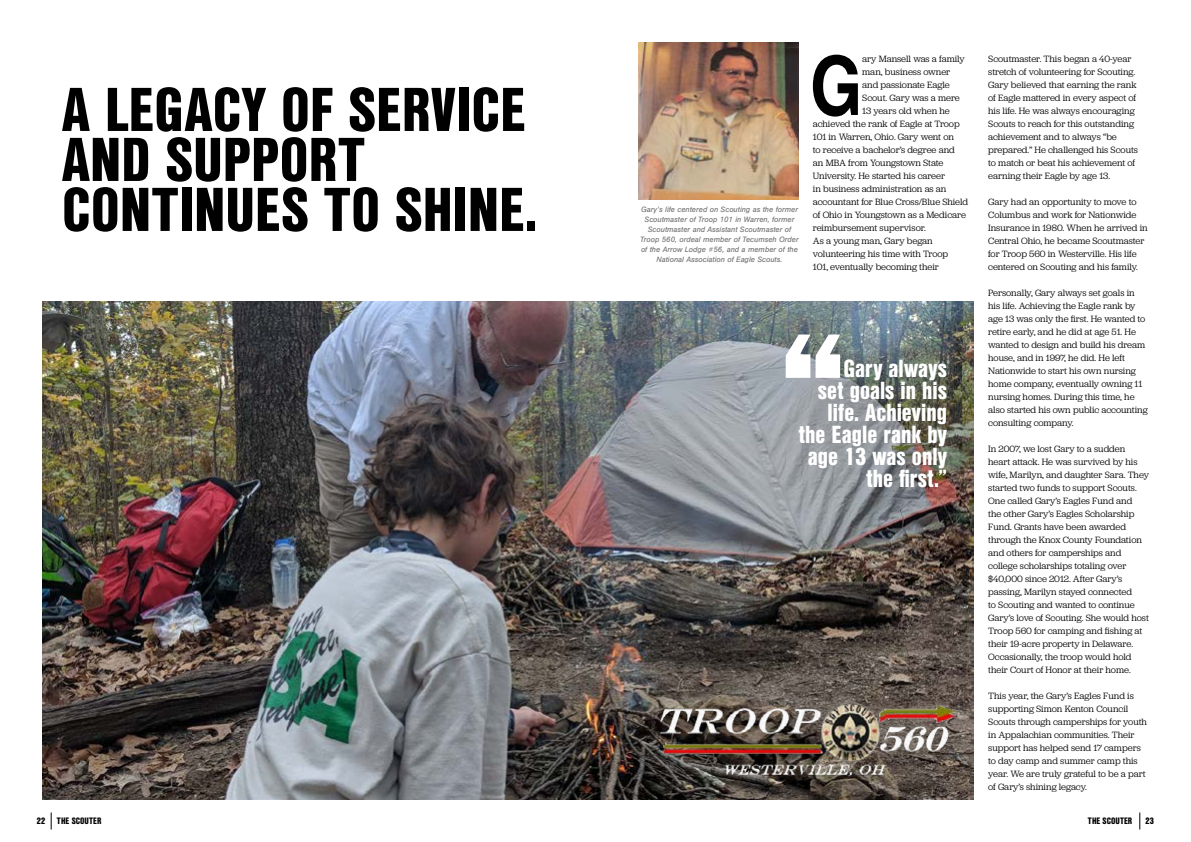
<style>
.page{position:relative;width:1191px;height:842px;background:#fff}
.page>*{position:absolute;margin:0;border:0;box-sizing:border-box;transform-origin:0 0}
.t1{font:700 81.9px "Nimbus San Con L";color:#000}
.t2{font:900 60px/50px "Nimbus San Con L";color:#000}
.t3{font:900 24px/22px "Nimbus San Con L";color:#fff;text-align:right}
.t4{font:9.5px/13px "Jubilat";color:#000}
.t5{font:900 9px "Nimbus San Con L";color:#000}
.t6{font:italic 8px/10px "Nimbus San";color:#6d6e71;text-align:center}
</style>
<div class="page">
<img style="left:43px;top:302px;width:930px;height:497px">
<img style="left:638px;top:43px;width:160px;height:156px">
<img style="left:655px;top:697px;width:300px;height:81px">
<svg style="left:51px;top:812px;width:1px;height:17px"></svg>
<svg style="left:785px;top:334px;width:55px;height:44px"></svg>
<svg style="left:1139px;top:812px;width:1px;height:17px"></svg>
<h2 class="t2" style="left:62px;top:82px;width:476px">A LEGACY OF SERVICE<br>AND SUPPORT<br>CONTINUES TO SHINE.</h2>
<p class="t5" style="left:37px;top:814px;width:10px">22</p>
<p class="t5" style="left:57px;top:814px;width:46px">THE SCOUTER</p>
<p class="t6" style="left:640px;top:204px;width:160px">Gary’s life centered on Scouting as the former Scoutmaster of Troop 101 in Warren, former Scoutmaster and Assistant Scoutmaster of Troop 560, ordeal member of Tecumseh Order of the Arrow Lodge #56, and a member of the National Association of Eagle Scouts.</p>
<h1 class="t1" style="left:810px;top:25px;width:54px">G</h1>
<p class="t4" style="left:862px;top:52px;width:104px">ary Mansell was a family</p>
<p class="t4" style="left:862px;top:65px;width:90px">man, business owner</p>
<p class="t4" style="left:862px;top:78px;width:89px">and passionate Eagle</p>
<p class="t4" style="left:862px;top:91px;width:99px">Scout. Gary was a mere</p>
<p class="t4" style="left:862px;top:104px;width:89px">13 years old when he</p>
<p class="t4" style="left:813px;top:117px;width:148px">achieved the rank of Eagle at Troop</p>
<p class="t4" style="left:813px;top:130px;width:143px">101 in Warren, Ohio. Gary went on</p>
<p class="t4" style="left:813px;top:143px;width:143px">to receive a bachelor’s degree and</p>
<p class="t4" style="left:813px;top:156px;width:132px">an MBA from Youngstown State</p>
<p class="t4" style="left:813px;top:169px;width:134px">University. He started his career</p>
<p class="t4" style="left:813px;top:182px;width:135px">in business administration as an</p>
<p class="t4" style="left:813px;top:195px;width:157px">accountant for Blue Cross/Blue Shield</p>
<p class="t4" style="left:813px;top:208px;width:154px">of Ohio in Youngstown as a Medicare</p>
<p class="t4" style="left:813px;top:221px;width:114px">reimbursement supervisor.</p>
<p class="t4" style="left:813px;top:234px;width:121px">As a young man, Gary began</p>
<p class="t4" style="left:813px;top:247px;width:137px">volunteering his time with Troop</p>
<p class="t4" style="left:813px;top:260px;width:127px">101, eventually becoming their</p>
<h3 class="t3" style="left:798px;top:357px;width:150px">Gary always<br>set goals in his life. Achieving the Eagle rank by age 13 was only the first.”</h3>
<p class="t4" style="left:988px;top:52px;width:151px">Scoutmaster. This began a 40-year stretch of volunteering for Scouting.<br>Gary believed that earning the rank of Eagle mattered in every aspect of his life. He was always encouraging Scouts to reach for this outstanding achievement and to always “be prepared.” He challenged his Scouts to match or beat his achievement of earning their Eagle by age 13.</p>
<p class="t4" style="left:988px;top:195px;width:161px">Gary had an opportunity to move to Columbus and work for Nationwide Insurance in 1980. When he arrived in Central Ohio, he became Scoutmaster for Troop 560 in Westerville. His life centered on Scouting and his family.</p>
<p class="t4" style="left:988px;top:286px;width:161px">Personally, Gary always set goals in his life. Achieving the Eagle rank by age 13 was only the first. He wanted to retire early, and he did at age 51. He wanted to design and build his dream house, and in 1997, he did. He left Nationwide to start his own nursing home company, eventually owning 11 nursing homes. During this time, he also started his own public accounting consulting company.</p>
<p class="t4" style="left:988px;top:442px;width:162px">In 2007, we lost Gary to a sudden heart attack. He was survived by his wife, Marilyn, and daughter Sara. They started two funds to support Scouts.<br>One called Gary’s Eagles Fund and<br>the other Gary’s Eagles Scholarship Fund. Grants have been awarded through the Knox County Foundation and others for camperships and college scholarships totaling over $40,000 since 2012. After Gary’s passing, Marilyn stayed connected<br>to Scouting and wanted to continue Gary’s love of Scouting. She would host Troop 560 for camping and fishing at their 19-acre property in Delaware.<br>Occasionally, the troop would hold their Court of Honor at their home.</p>
<p class="t4" style="left:988px;top:689px;width:160px">This year, the Gary’s Eagles Fund is supporting Simon Kenton Council Scouts through camperships for youth in Appalachian communities. Their support has helped send 17 campers to day camp and summer camp this year. We are truly grateful to be a part of Gary’s shining legacy.</p>
<p class="t5" style="left:1088px;top:814px;width:46px">THE SCOUTER</p>
<p class="t5" style="left:1145px;top:814px;width:10px">23</p>
</div>
